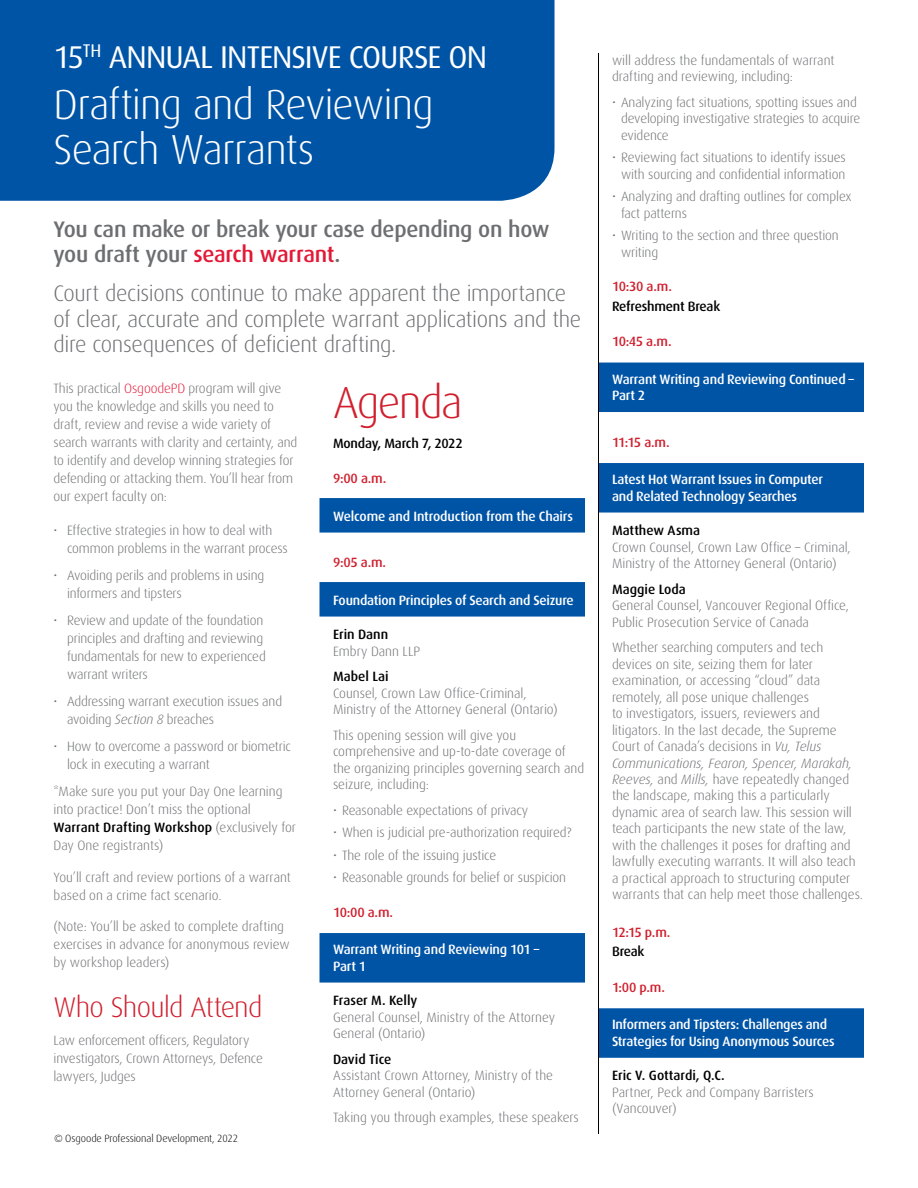
<style>
.page{position:relative;width:918px;height:1188px;background:#fff}
.page>*{position:absolute;margin:0;border:0;box-sizing:border-box;transform-origin:0 0}
.t1{font:300 45px "Dax";letter-spacing:-.04em;color:#d0202e}
.t2{font:300 42px/45px "Dax";letter-spacing:-.02em;color:#fff}
.t3{font:31.5px "Dax";letter-spacing:-.03em;color:#fff}
.t4{font:300 28.5px "Dax";letter-spacing:-.03em;color:#d0202e}
.t5{font:300 22.5px/25.5px "Dax";letter-spacing:-.015em;color:#6d6e71}
.t6{font:500 22.5px/25.5px "Dax";letter-spacing:-.01em;color:#6d6e71}
.t7{font:300 13.5px/16.5px "Dax";letter-spacing:-.01em;color:#6d6e71}
.t8{font:500 13.5px/16.5px "Dax";letter-spacing:-.02em;color:#fff}
.t9{font:500 13.5px "Dax";letter-spacing:-.005em;color:#000}
.t10{font:500 13.5px "Dax";letter-spacing:-.05em;color:#d0202e}
.t11{font:300 10.5px "Dax";letter-spacing:-.005em;color:#000}
.s1{color:#e31837}
.s2{font-style:italic}
.s3{font-weight:500;color:#000}
</style>
<div class="page">
<div style="left:320px;top:498px;width:265px;height:35px;background:#0054a6"></div>
<div style="left:320px;top:582px;width:265px;height:35px;background:#0054a6"></div>
<div style="left:320px;top:933px;width:265px;height:50px;background:#0054a6"></div>
<div style="left:598px;top:363px;width:266px;height:49px;background:#0054a6"></div>
<div style="left:598px;top:463px;width:266px;height:50px;background:#0054a6"></div>
<div style="left:598px;top:1008px;width:266px;height:50px;background:#0054a6"></div>
<hr style="left:598px;top:53px;width:1px;height:1081px;background:#000">
<div style="left:0;top:0;width:555px;height:201px;background:#0054a6"></div>
<h3 class="t3" style="left:54px;top:39px;width:435px">15<sup>TH</sup> ANNUAL INTENSIVE COURSE ON</h3>
<h2 class="t2" style="left:54px;top:82px;width:382px">Drafting and Reviewing<br>Search Warrants</h2>
<h3 class="t6" style="left:54px;top:216px;width:498px">You can make or break your case depending on how you draft your <span class="s1">search warrant</span>.</h3>
<h3 class="t5" style="left:54px;top:281px;width:529px">Court decisions continue to make apparent the importance of clear, accurate and complete warrant applications and the dire consequences of deficient drafting.</h3>
<h1 class="t1" style="left:333px;top:378px;width:131px">Agenda</h1>
<p class="t7" style="left:54px;top:380px;width:245px;line-height:18px">This practical <span class="s1">OsgoodePD</span> program will give you the knowledge and skills you need to draft, review and revise a wide variety of search warrants with clarity and certainty, and to identify and develop winning strategies for defending or attacking them. You’ll hear from our expert faculty on:</p>
<p class="t7" style="left:67px;top:522px;width:222px;line-height:18px;text-indent:-14px">• Effective strategies in how to deal with common problems in the warrant process</p>
<p class="t7" style="left:67px;top:567px;width:199px;line-height:18px;text-indent:-14px">• Avoiding perils and problems in using informers and tipsters</p>
<p class="t7" style="left:67px;top:612px;width:200px;line-height:18px;text-indent:-14px">• Review and update of the foundation principles and drafting and reviewing fundamentals for new to experienced warrant writers</p>
<p class="t7" style="left:67px;top:693px;width:217px;line-height:18px;text-indent:-14px">• Addressing warrant execution issues and avoiding <span class="s2">Section 8</span> breaches</p>
<p class="t7" style="left:67px;top:738px;width:226px;line-height:18px;text-indent:-14px">• How to overcome a password or biometric lock in executing a warrant</p>
<p class="t7" style="left:54px;top:783px;width:244px;line-height:18px">*Make sure you put your Day One learning into practice! Don’t miss the optional <span class="s3">Warrant Drafting Workshop</span> (exclusively for Day One registrants)</p>
<p class="t7" style="left:54px;top:868px;width:239px;line-height:18px">You’ll craft and review portions of a warrant based on a crime fact scenario.</p>
<p class="t7" style="left:54px;top:918px;width:238px;line-height:18px">(Note: You’ll be asked to complete drafting exercises in advance for anonymous review by workshop leaders)</p>
<h3 class="t4" style="left:54px;top:991px;width:211px">Who Should Attend</h3>
<p class="t7" style="left:54px;top:1031px;width:211px;line-height:18px">Law enforcement officers, Regulatory investigators, Crown Attorneys, Defence lawyers, Judges</p>
<p class="t9" style="left:333px;top:436px;width:131px">Monday, March 7, 2022</p>
<p class="t10" style="left:333px;top:471px;width:55px">9:00 a.m.</p>
<p class="t8" style="left:333px;top:508px;width:242px">Welcome and Introduction from the Chairs</p>
<p class="t10" style="left:333px;top:555px;width:55px">9:05 a.m.</p>
<p class="t8" style="left:333px;top:592px;width:242px">Foundation Principles of Search and Seizure</p>
<p class="t9" style="left:333px;top:627px;width:57px">Erin Dann</p>
<p class="t7" style="left:333px;top:643px;width:89px">Embry Dann LLP</p>
<p class="t9" style="left:333px;top:669px;width:57px">Mabel Lai</p>
<p class="t7" style="left:333px;top:685px;width:226px">Counsel, Crown Law Office-Criminal,<br>Ministry of the Attorney General (Ontario)</p>
<p class="t7" style="left:333px;top:727px;width:253px">This opening session will give you comprehensive and up-to-date coverage of the organizing principles governing search and seizure, including:</p>
<p class="t7" style="left:333px;top:802px;width:197px">• Reasonable expectations of privacy</p>
<p class="t7" style="left:333px;top:824px;width:240px">• When is judicial pre-authorization required?</p>
<p class="t7" style="left:333px;top:847px;width:165px">• The role of the issuing justice</p>
<p class="t7" style="left:333px;top:869px;width:235px">• Reasonable grounds for belief or suspicion</p>
<p class="t10" style="left:333px;top:904px;width:62px">10:00 a.m.</p>
<p class="t8" style="left:333px;top:941px;width:208px">Warrant Writing and Reviewing 101 –<br>Part 1</p>
<p class="t9" style="left:333px;top:993px;width:86px">Fraser M. Kelly</p>
<p class="t7" style="left:333px;top:1009px;width:224px">General Counsel, Ministry of the Attorney<br>General (Ontario)</p>
<p class="t9" style="left:333px;top:1051px;width:60px">David Tice</p>
<p class="t7" style="left:333px;top:1067px;width:222px">Assistant Crown Attorney, Ministry of the<br>Attorney General (Ontario)</p>
<p class="t7" style="left:333px;top:1109px;width:247px">Taking you through examples, these speakers</p>
<p class="t11" style="left:54px;top:1133px;width:186px">© Osgoode Professional Development, 2022</p>
<p class="t7" style="left:612px;top:52px;width:224px">will address the fundamentals of warrant drafting and reviewing, including:</p>
<p class="t7" style="left:621px;top:94px;width:241px;text-indent:-9px">• Analyzing fact situations, spotting issues and developing investigative strategies to acquire evidence</p>
<p class="t7" style="left:612px;top:150px;width:235px;text-align:right">• Reviewing fact situations to identify issues with sourcing and confidential information</p>
<p class="t7" style="left:621px;top:189px;width:232px;text-indent:-9px">• Analyzing and drafting outlines for complex fact patterns</p>
<p class="t7" style="left:621px;top:228px;width:219px;text-indent:-9px">• Writing to the section and three question writing</p>
<p class="t10" style="left:612px;top:279px;width:61px">10:30 a.m.</p>
<p class="t9" style="left:612px;top:299px;width:110px">Refreshment Break</p>
<p class="t10" style="left:612px;top:334px;width:61px">10:45 a.m.</p>
<p class="t8" style="left:612px;top:371px;width:244px">Warrant Writing and Reviewing Continued –<br>Part 2</p>
<p class="t10" style="left:612px;top:434px;width:59px">11:15 a.m.</p>
<p class="t8" style="left:612px;top:471px;width:212px">Latest Hot Warrant Issues in Computer and Related Technology Searches</p>
<p class="t9" style="left:612px;top:523px;width:90px">Matthew Asma</p>
<p class="t7" style="left:612px;top:539px;width:240px">Crown Counsel, Crown Law Office – Criminal,<br>Ministry of the Attorney General (Ontario)</p>
<p class="t9" style="left:612px;top:581px;width:76px">Maggie Loda</p>
<p class="t7" style="left:612px;top:597px;width:239px">General Counsel, Vancouver Regional Office,<br>Public Prosecution Service of Canada</p>
<p class="t7" style="left:612px;top:639px;width:253px">Whether searching computers and tech devices on site, seizing them for later examination, or accessing “cloud” data remotely, all pose unique challenges<br>to investigators, issuers, reviewers and litigators. In the last decade, the Supreme Court of Canada’s decisions in <span class="s2">Vu, Telus Communications, Fearon, Spencer, Marakah, Reeves,</span> and <span class="s2">Mills,</span> have repeatedly changed the landscape, making this a particularly dynamic area of search law. This session will teach participants the new state of the law, with the challenges it poses for drafting and lawfully executing warrants. It will also teach a practical approach to structuring computer warrants that can help meet those challenges.</p>
<p class="t10" style="left:612px;top:925px;width:60px">12:15 p.m.</p>
<p class="t9" style="left:612px;top:944px;width:34px">Break</p>
<p class="t10" style="left:612px;top:979px;width:55px">1:00 p.m.</p>
<p class="t8" style="left:612px;top:1016px;width:224px">Informers and Tipsters: Challenges and<br>Strategies for Using Anonymous Sources</p>
<p class="t9" style="left:612px;top:1068px;width:114px">Eric V. Gottardi, Q.C.</p>
<p class="t7" style="left:612px;top:1084px;width:203px">Partner, Peck and Company Barristers (Vancouver)</p>
</div>
